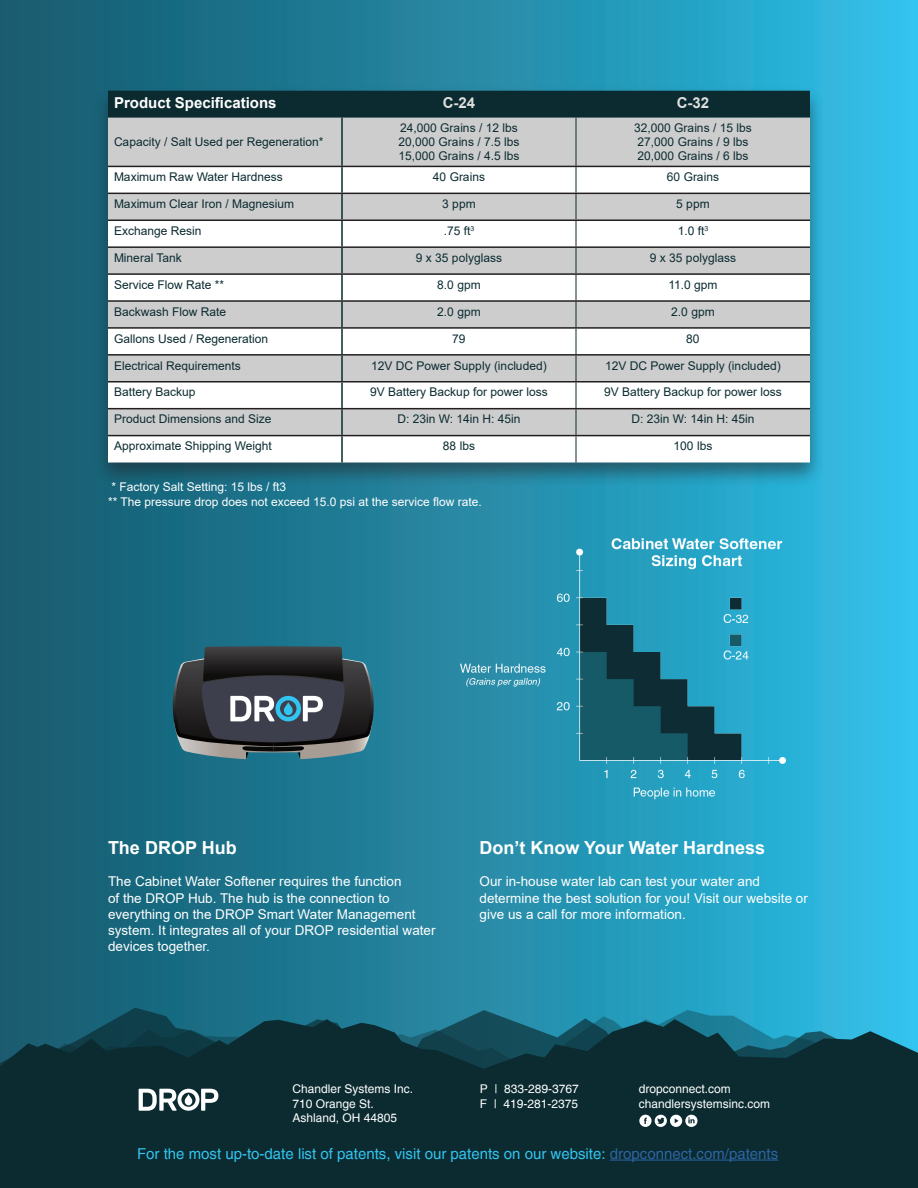
<style>
.page{position:relative;width:918px;height:1188px;background:#fff}
.page>*{position:absolute;margin:0;border:0;box-sizing:border-box;transform-origin:0 0}
.t1{font:700 18px "Arial";color:#fff}
.t2{font:15px "Helvetica";color:#33c5f0}
.t3{font:700 15px "Arial";color:#fff}
.t4{font:700 15px "Arial";color:#e0dfde}
.t5{font:13.5px/16.2px "Arial";color:#fff}
.t6{font:12px "Arial";color:#0b2b31}
.t7{font:12px/14.4px "Helvetica";color:#fff}
.t8{font:12px "Arial";color:#fff}
.s1{color:#2d65a3}
</style>
<div class="page">
<div style="left:0;top:0;width:918px;height:1188px;background:linear-gradient(to right,#165668,#30bee6)"></div>
<svg style="left:0;top:1008px;width:918px;height:11px;background:#2286a2"></svg>
<svg style="left:0;top:1019px;width:918px;height:169px;background:#0d333b"></svg>
<div style="left:93px;top:85px;width:732px;height:402px;background:#231f20;opacity:.5"></div>
<div style="left:108px;top:91px;width:702px;height:27px;background:#0b2b31"></div>
<div style="left:108px;top:118px;width:702px;height:48px;background:#cdcdcd"></div>
<svg style="left:108px;top:167px;width:702px;height:296px"></svg>
<hr style="left:341px;top:118px;width:2px;height:48px;background:#0b2b31">
<hr style="left:341px;top:167px;width:2px;height:26px;background:#0b2b31">
<hr style="left:341px;top:194px;width:2px;height:26px;background:#0b2b31">
<hr style="left:341px;top:221px;width:2px;height:25px;background:#0b2b31">
<hr style="left:341px;top:248px;width:2px;height:25px;background:#0b2b31">
<hr style="left:341px;top:275px;width:2px;height:25px;background:#0b2b31">
<hr style="left:341px;top:302px;width:2px;height:25px;background:#0b2b31">
<hr style="left:341px;top:329px;width:2px;height:25px;background:#0b2b31">
<hr style="left:341px;top:356px;width:2px;height:25px;background:#0b2b31">
<hr style="left:341px;top:383px;width:2px;height:25px;background:#0b2b31">
<hr style="left:341px;top:409px;width:2px;height:26px;background:#0b2b31">
<hr style="left:341px;top:436px;width:2px;height:27px;background:#0b2b31">
<hr style="left:576px;top:118px;width:1px;height:48px;background:#0b2b31">
<svg style="left:576px;top:167px;width:1px;height:296px"></svg>
<hr style="left:108px;top:166px;width:234px;height:1px;background:#231f20">
<hr style="left:342px;top:166px;width:234px;height:1px;background:#231f20">
<hr style="left:576px;top:166px;width:234px;height:1px;background:#231f20">
<hr style="left:108px;top:193px;width:234px;height:1px;background:#231f20">
<hr style="left:342px;top:193px;width:234px;height:1px;background:#231f20">
<hr style="left:576px;top:193px;width:234px;height:1px;background:#231f20">
<hr style="left:108px;top:220px;width:234px;height:1px;background:#231f20">
<hr style="left:342px;top:220px;width:234px;height:1px;background:#231f20">
<hr style="left:576px;top:220px;width:234px;height:1px;background:#231f20">
<hr style="left:108px;top:246px;width:234px;height:2px;background:#231f20">
<hr style="left:342px;top:246px;width:234px;height:2px;background:#231f20">
<hr style="left:576px;top:246px;width:234px;height:2px;background:#231f20">
<hr style="left:108px;top:273px;width:234px;height:2px;background:#231f20">
<hr style="left:342px;top:273px;width:234px;height:2px;background:#231f20">
<hr style="left:576px;top:273px;width:234px;height:2px;background:#231f20">
<hr style="left:108px;top:300px;width:234px;height:2px;background:#231f20">
<hr style="left:342px;top:300px;width:234px;height:2px;background:#231f20">
<hr style="left:576px;top:300px;width:234px;height:2px;background:#231f20">
<hr style="left:108px;top:327px;width:234px;height:2px;background:#231f20">
<hr style="left:342px;top:327px;width:234px;height:2px;background:#231f20">
<hr style="left:576px;top:327px;width:234px;height:2px;background:#231f20">
<hr style="left:108px;top:354px;width:234px;height:2px;background:#231f20">
<hr style="left:342px;top:354px;width:234px;height:2px;background:#231f20">
<hr style="left:576px;top:354px;width:234px;height:2px;background:#231f20">
<hr style="left:108px;top:381px;width:234px;height:2px;background:#231f20">
<hr style="left:342px;top:381px;width:234px;height:2px;background:#231f20">
<hr style="left:576px;top:381px;width:234px;height:2px;background:#231f20">
<hr style="left:108px;top:408px;width:234px;height:1px;background:#231f20">
<hr style="left:342px;top:408px;width:234px;height:1px;background:#231f20">
<hr style="left:576px;top:408px;width:234px;height:1px;background:#231f20">
<hr style="left:108px;top:435px;width:234px;height:1px;background:#231f20">
<hr style="left:342px;top:435px;width:234px;height:1px;background:#231f20">
<hr style="left:576px;top:435px;width:234px;height:1px;background:#231f20">
<svg style="left:173px;top:646px;width:201px;height:113px;background:#414d53"></svg>
<img style="left:459px;top:537px;width:326px;height:269px">
<svg style="left:139px;top:1089px;width:79px;height:22px"></svg>
<svg style="left:639px;top:1115px;width:59px;height:12px"></svg>
<hr style="left:610px;top:1160px;width:168px;height:1px;background:#2d65a3">
<p class="t3" style="left:114px;top:92px;width:164px">Product Specifications</p>
<p class="t4" style="left:443px;top:92px;width:34px">C-24</p>
<p class="t4" style="left:677px;top:92px;width:34px">C-32</p>
<p class="t6" style="left:114px;top:134px;width:211px">Capacity / Salt Used per Regeneration*</p>
<p class="t6" style="left:400px;top:119px;width:119px">24,000 Grains / 12 lbs</p>
<p class="t6" style="left:399px;top:134px;width:122px">20,000 Grains / 7.5 lbs</p>
<p class="t6" style="left:399px;top:148px;width:122px">15,000 Grains / 4.5 lbs</p>
<p class="t6" style="left:634px;top:119px;width:119px">32,000 Grains / 15 lbs</p>
<p class="t6" style="left:638px;top:134px;width:112px">27,000 Grains / 9 lbs</p>
<p class="t6" style="left:638px;top:148px;width:112px">20,000 Grains / 6 lbs</p>
<p class="t6" style="left:114px;top:169px;width:170px">Maximum Raw Water Hardness</p>
<p class="t6" style="left:433px;top:169px;width:54px">40 Grains</p>
<p class="t6" style="left:667px;top:169px;width:54px">60 Grains</p>
<p class="t6" style="left:114px;top:196px;width:182px">Maximum Clear Iron / Magnesium</p>
<p class="t6" style="left:442px;top:196px;width:35px">3 ppm</p>
<p class="t6" style="left:676px;top:196px;width:35px">5 ppm</p>
<p class="t6" style="left:114px;top:223px;width:89px">Exchange Resin</p>
<p class="t6" style="left:444px;top:223px;width:32px">.75 ft<sup>3</sup></p>
<p class="t6" style="left:678px;top:223px;width:32px">1.0 ft<sup>3</sup></p>
<p class="t6" style="left:114px;top:249px;width:69px">Mineral Tank</p>
<p class="t6" style="left:416px;top:249px;width:88px">9 x 35 polyglass</p>
<p class="t6" style="left:650px;top:249px;width:88px">9 x 35 polyglass</p>
<p class="t6" style="left:114px;top:276px;width:112px">Service Flow Rate **</p>
<p class="t6" style="left:437px;top:276px;width:45px">8.0 gpm</p>
<p class="t6" style="left:668px;top:276px;width:51px">11.0 gpm</p>
<p class="t6" style="left:114px;top:303px;width:114px">Backwash Flow Rate</p>
<p class="t6" style="left:437px;top:303px;width:45px">2.0 gpm</p>
<p class="t6" style="left:671px;top:303px;width:45px">2.0 gpm</p>
<p class="t6" style="left:114px;top:330px;width:156px">Gallons Used / Regeneration</p>
<p class="t6" style="left:452px;top:330px;width:15px">79</p>
<p class="t6" style="left:686px;top:330px;width:15px">80</p>
<p class="t6" style="left:114px;top:357px;width:128px">Electrical Requirements</p>
<p class="t6" style="left:371px;top:357px;width:177px">12V DC Power Supply (included)</p>
<p class="t6" style="left:605px;top:357px;width:177px">12V DC Power Supply (included)</p>
<p class="t6" style="left:114px;top:384px;width:83px">Battery Backup</p>
<p class="t6" style="left:370px;top:384px;width:179px">9V Battery Backup for power loss</p>
<p class="t6" style="left:604px;top:384px;width:179px">9V Battery Backup for power loss</p>
<p class="t6" style="left:114px;top:411px;width:159px">Product Dimensions and Size</p>
<p class="t6" style="left:397px;top:411px;width:125px">D: 23in W: 14in H: 45in</p>
<p class="t6" style="left:631px;top:411px;width:125px">D: 23in W: 14in H: 45in</p>
<p class="t6" style="left:114px;top:438px;width:159px">Approximate Shipping Weight</p>
<p class="t6" style="left:443px;top:438px;width:34px">88 lbs</p>
<p class="t6" style="left:674px;top:438px;width:40px">100 lbs</p>
<p class="t8" style="left:111px;top:479px;width:176px">* Factory Salt Setting: 15 lbs / ft3</p>
<p class="t8" style="left:108px;top:493px;width:375px">** The pressure drop does not exceed 15.0 psi at the service flow rate.</p>
<p class="t1" style="left:108px;top:835px;width:130px">The DROP Hub</p>
<p class="t5" style="left:108px;top:874px;width:329px">The Cabinet Water Softener requires the function<br>of the DROP Hub. The hub is the connection to everything on the DROP Smart Water Management system. It integrates all of your DROP residential water devices together.</p>
<p class="t1" style="left:480px;top:835px;width:287px">Don’t Know Your Water Hardness</p>
<p class="t5" style="left:480px;top:874px;width:330px">Our in-house water lab can test your water and determine the best solution for you! Visit our website or give us a call for more information.</p>
<p class="t7" style="left:293px;top:1082px;width:122px">Chandler Systems Inc.<br>710 Orange St.<br>Ashland, OH 44805</p>
<p class="t7" style="left:480px;top:1082px;width:101px">P | 833-289-3767<br>F | 419-281-2375</p>
<p class="t7" style="left:639px;top:1082px;width:133px">dropconnect.com chandlersystemsinc.com</p>
<p class="t2" style="left:137px;top:1145px;width:643px">For the most up-to-date list of patents, visit our patents on our website: <span class="s1">dropconnect.com/patents</span></p>
</div>
